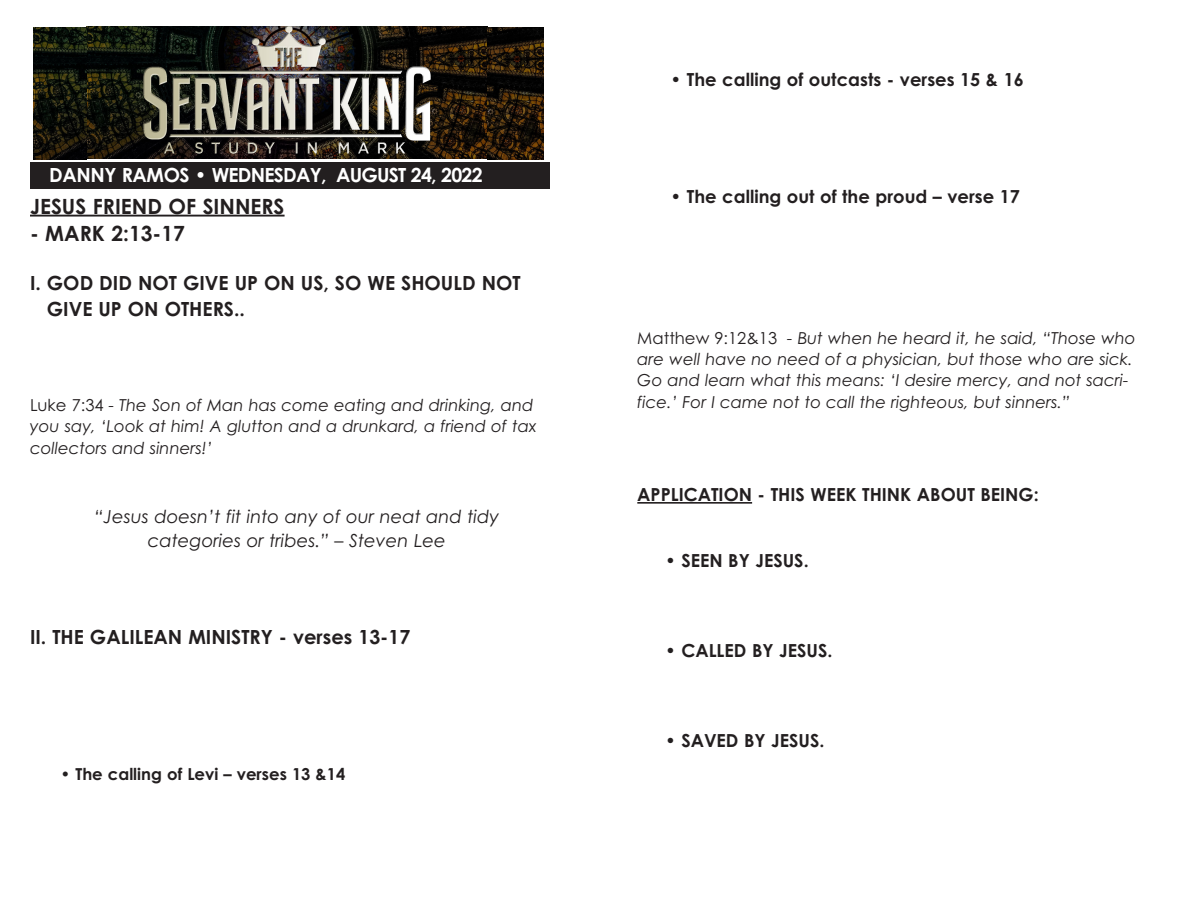
<style>
.page{position:relative;width:1188px;height:918px;background:#fff}
.page>*{position:absolute;margin:0;border:0;box-sizing:border-box;transform-origin:0 0}
.t1{font:700 21px "Century Gothic";color:#231f20}
.t2{font:700 19.5px/25.5px "Century Gothic";color:#231f20}
.t3{font:700 19.5px "Century Gothic";letter-spacing:-.04em;color:#fff}
.t4{font:700 18px "Century Gothic";color:#231f20}
.t5{font:italic 18px/24px "Century Gothic";color:#231f20;text-align:center}
.t6{font:italic 16.5px/21.5px "Century Gothic";color:#231f20}
.t7{font:700 16.5px "Century Gothic";color:#231f20}
.s1{font-style:normal}
</style>
<div class="page">
<hr style="left:30px;top:215px;width:255px;height:2px;background:#231f20">
<div style="left:30px;top:162px;width:519px;height:27px;background:#231f20"></div>
<img style="left:86px;top:27px;width:402px;height:132px">
<svg style="left:488px;top:27px;width:56px;height:132px;background:#221608"></svg>
<svg style="left:34px;top:27px;width:52px;height:132px;background:#14150a"></svg>
<hr style="left:637px;top:502px;width:115px;height:2px;background:#231f20">
<p class="t3" style="left:49px;top:163px;width:435px">DANNY RAMOS • WEDNESDAY, AUGUST 24, 2022</p>
<p class="t1" style="left:30px;top:194px;width:256px">JESUS FRIEND OF SINNERS</p>
<p class="t1" style="left:30px;top:221px;width:156px">- MARK 2:13-17</p>
<p class="t2" style="left:47px;top:271px;width:475px;text-indent:-17px">I. GOD DID NOT GIVE UP ON US, SO WE SHOULD NOT<br>GIVE UP ON OTHERS..</p>
<p class="t6" style="left:30px;top:395px;width:508px"><span class="s1">Luke 7:34</span> - The Son of Man has come eating and drinking, and you say, ‘Look at him! A glutton and a drunkard, a friend of tax collectors and sinners!’</p>
<p class="t5" style="left:95px;top:505px;width:406px">“Jesus doesn’t fit into any of our neat and tidy categories or tribes.” – Steven Lee</p>
<p class="t2" style="left:30px;top:625px;width:382px">II. THE GALILEAN MINISTRY - verses 13-17</p>
<p class="t7" style="left:60px;top:765px;width:286px">• The calling of Levi – verses 13 &amp;14</p>
<p class="t4" style="left:671px;top:69px;width:355px">• The calling of outcasts - verses 15 &amp; 16</p>
<p class="t4" style="left:671px;top:186px;width:351px">• The calling out of the proud – verse 17</p>
<p class="t6" style="left:637px;top:327px;width:500px"><span class="s1">Matthew 9:12&amp;13</span> - But when he heard it, he said, “Those who are well have no need of a physician, but those who are sick.<br>Go and learn what this means: ‘I desire mercy, and not sacri&shy;fice.’ For I came not to call the righteous, but sinners.”</p>
<p class="t4" style="left:637px;top:484px;width:403px">APPLICATION - THIS WEEK THINK ABOUT BEING:</p>
<p class="t4" style="left:665px;top:550px;width:145px">• SEEN BY JESUS.</p>
<p class="t4" style="left:665px;top:640px;width:169px">• CALLED BY JESUS.</p>
<p class="t4" style="left:665px;top:730px;width:161px">• SAVED BY JESUS.</p>
</div>
